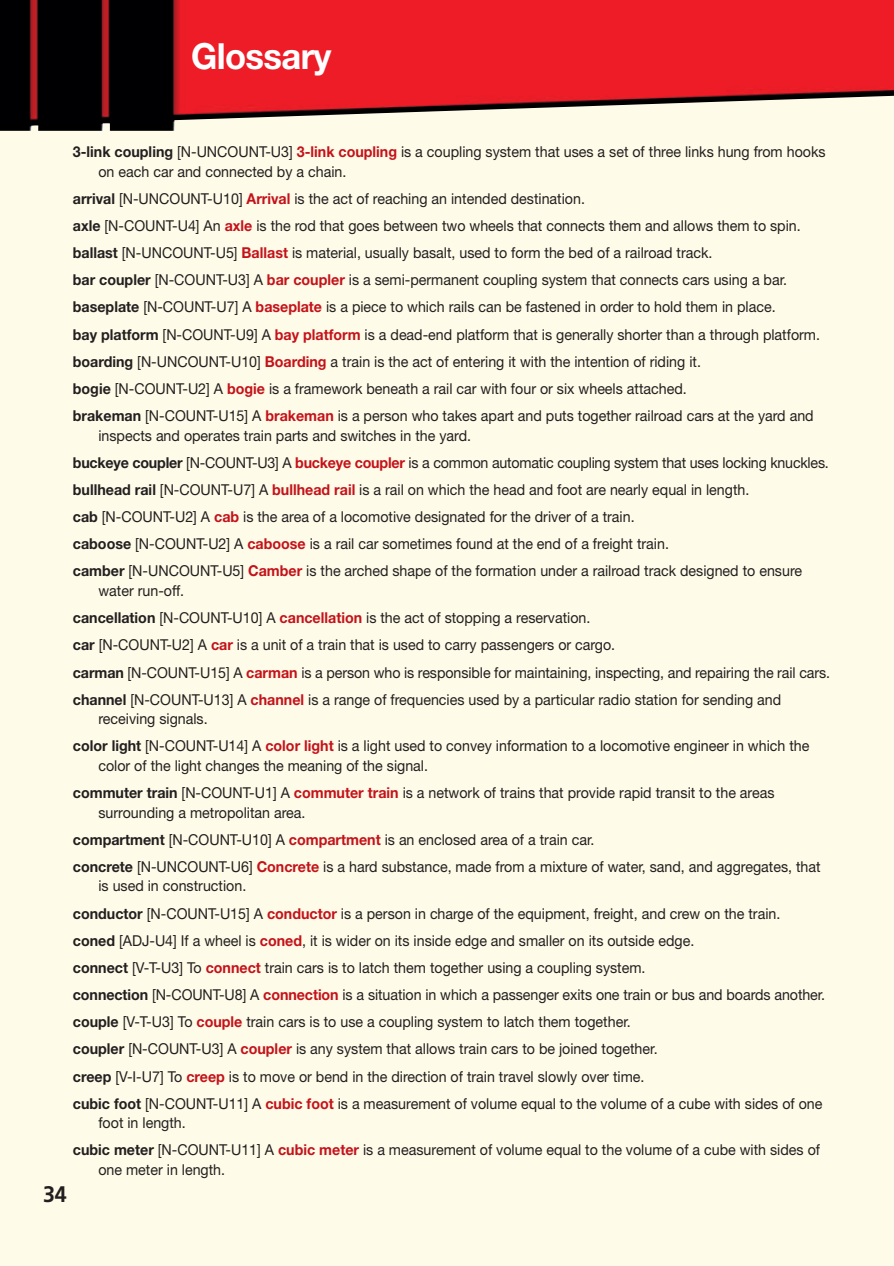
<style>
.page{position:relative;width:894px;height:1266px;background:#fff}
.page>*{position:absolute;margin:0;border:0;box-sizing:border-box;transform-origin:0 0}
.t1{font:700 36px "Helvetica Neue LT Std";letter-spacing:-.02em;color:#fff;scale:.96 1}
.t2{font:700 22.5px "PF Catalog";color:#231f20;scale:.95 1}
.t3{font:15px/27.2px "Helvetica Neue LT Std";color:#231f20;scale:.95 1}
.s1{font-weight:700}
.s2{font-weight:700;color:#c4121a}
</style>
<div class="page">
<div style="left:0;top:0;width:893px;height:1265px;background:#fefbe8"></div>
<img style="left:0;top:0;width:893px;height:131px">
<p class="t1" style="left:191px;top:43px;width:148px">Glossary</p>
<p class="t3" style="left:98px;top:143px;width:766px;line-height:19.5px;text-indent:-26px"><span class="s1">3-link coupling</span> [N-UNCOUNT-U3] <span class="s2">3-link coupling</span> is a coupling system that uses a set of three links hung from hooks on each car and connected by a chain.</p>
<p class="t3" style="left:73px;top:186px;width:787px"><span class="s1">arrival</span> [N-UNCOUNT-U10] <span class="s2">Arrival</span> is the act of reaching an intended destination.<br><span class="s1">axle</span> [N-COUNT-U4] An <span class="s2">axle</span> is the rod that goes between two wheels that connects them and allows them to spin. <span class="s1">ballast</span> [N-UNCOUNT-U5] <span class="s2">Ballast</span> is material, usually basalt, used to form the bed of a railroad track.<br><span class="s1">bar coupler</span> [N-COUNT-U3] A <span class="s2">bar coupler</span> is a semi-permanent coupling system that connects cars using a bar. <span class="s1">baseplate</span> [N-COUNT-U7] A <span class="s2">baseplate</span> is a piece to which rails can be fastened in order to hold them in place.<br><span class="s1">bay platform</span> [N-COUNT-U9] A <span class="s2">bay platform</span> is a dead-end platform that is generally shorter than a through platform. <span class="s1">boarding</span> [N-UNCOUNT-U10] <span class="s2">Boarding</span> a train is the act of entering it with the intention of riding it.<br><span class="s1">bogie</span> [N-COUNT-U2] A <span class="s2">bogie</span> is a framework beneath a rail car with four or six wheels attached.<br><span class="s1">brakeman</span> [N-COUNT-U15] A <span class="s2">brakeman</span> is a person who takes apart and puts together railroad cars at the yard and</p>
<p class="t3" style="left:73px;top:423px;width:797px;text-indent:26px">inspects and operates train parts and switches in the yard.<br><span class="s1">buckeye coupler</span> [N-COUNT-U3] A <span class="s2">buckeye coupler</span> is a common automatic coupling system that uses locking knuckles. <span class="s1">bullhead rail</span> [N-COUNT-U7] A <span class="s2">bullhead rail</span> is a rail on which the head and foot are nearly equal in length.<br><span class="s1">cab</span> [N-COUNT-U2] A <span class="s2">cab</span> is the area of a locomotive designated for the driver of a train.<br><span class="s1">caboose</span> [N-COUNT-U2] A <span class="s2">caboose</span> is a rail car sometimes found at the end of a freight train.<br><span class="s1">camber</span> [N-UNCOUNT-U5] <span class="s2">Camber</span> is the arched shape of the formation under a railroad track designed to ensure</p>
<p class="t3" style="left:73px;top:578px;width:798px;text-indent:26px">water run-off.<br><span class="s1">cancellation</span> [N-COUNT-U10] A <span class="s2">cancellation</span> is the act of stopping a reservation.<br><span class="s1">car</span> [N-COUNT-U2] A <span class="s2">car</span> is a unit of a train that is used to carry passengers or cargo.<br><span class="s1">carman</span> [N-COUNT-U15] A <span class="s2">carman</span> is a person who is responsible for maintaining, inspecting, and repairing the rail cars. <span class="s1">channel</span> [N-COUNT-U13] A <span class="s2">channel</span> is a range of frequencies used by a particular radio station for sending and</p>
<p class="t3" style="left:73px;top:706px;width:776px;text-indent:26px">receiving signals.<br><span class="s1">color light</span> [N-COUNT-U14] A <span class="s2">color light</span> is a light used to convey information to a locomotive engineer in which the</p>
<p class="t3" style="left:73px;top:753px;width:740px;text-indent:26px">color of the light changes the meaning of the signal.<br><span class="s1">commuter train</span> [N-COUNT-U1] A <span class="s2">commuter train</span> is a network of trains that provide rapid transit to the areas</p>
<p class="t3" style="left:73px;top:799px;width:788px;text-indent:26px">surrounding a metropolitan area.<br><span class="s1">compartment</span> [N-COUNT-U10] A <span class="s2">compartment</span> is an enclosed area of a train car.<br><span class="s1">concrete</span> [N-UNCOUNT-U6] <span class="s2">Concrete</span> is a hard substance, made from a mixture of water, sand, and aggregates, that</p>
<p class="t3" style="left:73px;top:873px;width:793px;text-indent:26px">is used in construction.<br><span class="s1">conductor</span> [N-COUNT-U15] A <span class="s2">conductor</span> is a person in charge of the equipment, freight, and crew on the train. <span class="s1">coned</span> [ADJ-U4] If a wheel is <span class="s2">coned</span>, it is wider on its inside edge and smaller on its outside edge.<br><span class="s1">connect</span> [V-T-U3] To <span class="s2">connect</span> train cars is to latch them together using a coupling system.<br><span class="s1">connection</span> [N-COUNT-U8] A <span class="s2">connection</span> is a situation in which a passenger exits one train or bus and boards another. <span class="s1">couple</span> [V-T-U3] To <span class="s2">couple</span> train cars is to use a coupling system to latch them together.<br><span class="s1">coupler</span> [N-COUNT-U3] A <span class="s2">coupler</span> is any system that allows train cars to be joined together.<br><span class="s1">creep</span> [V-I-U7] To <span class="s2">creep</span> is to move or bend in the direction of train travel slowly over time.<br><span class="s1">cubic foot</span> [N-COUNT-U11] A <span class="s2">cubic foot</span> is a measurement of volume equal to the volume of a cube with sides of one</p>
<p class="t3" style="left:73px;top:1110px;width:787px;text-indent:26px">foot in length.<br><span class="s1">cubic meter</span> [N-COUNT-U11] A <span class="s2">cubic meter</span> is a measurement of volume equal to the volume of a cube with sides of</p>
<p class="t3" style="left:98px;top:1157px;width:135px">one meter in length.</p>
<p class="t2" style="left:43px;top:1180px;width:27px">34</p>
</div>
